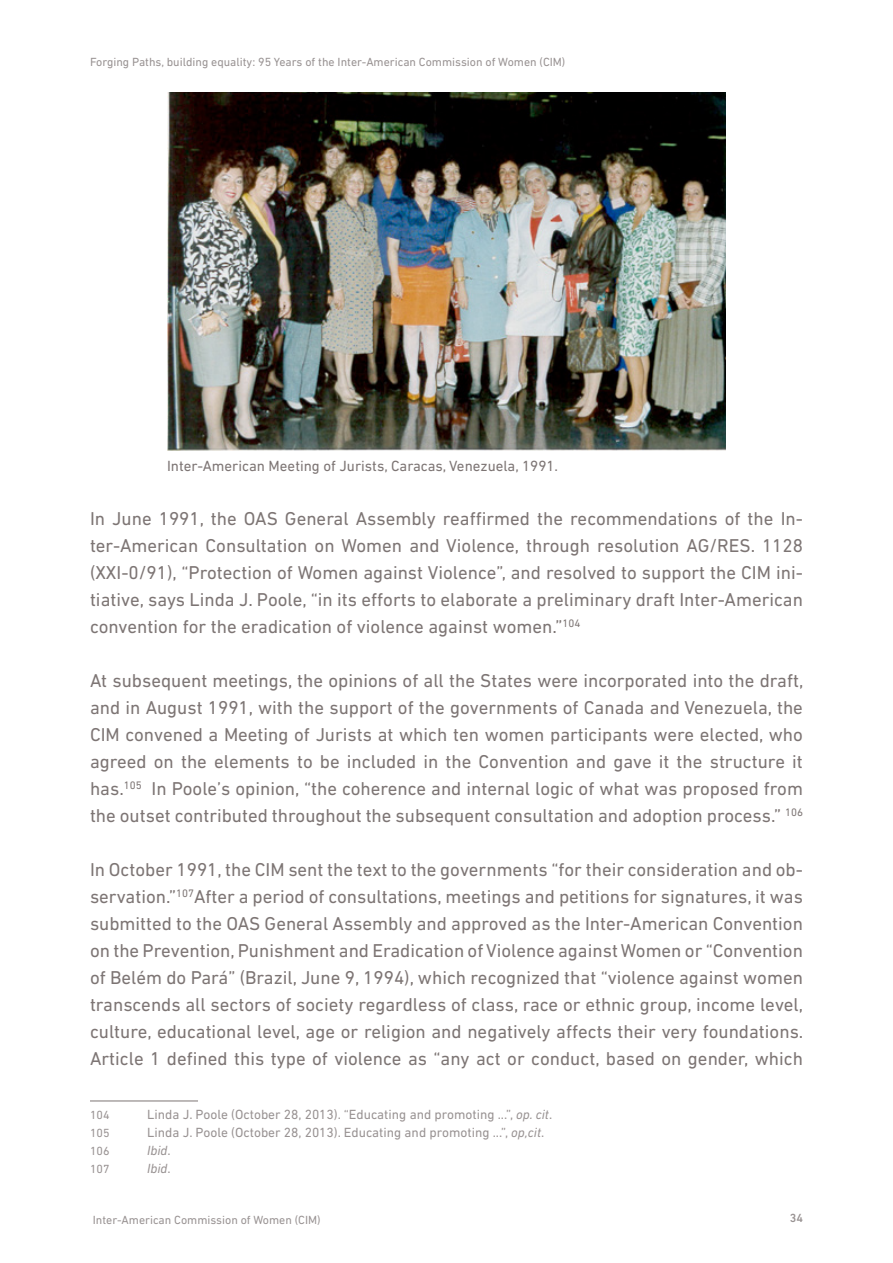
<style>
.page{position:relative;width:893px;height:1263px;background:#fff}
.page>*{position:absolute;margin:0;border:0;box-sizing:border-box;transform-origin:0 0}
.t1{font:18.9px/27px "DIN Next LT Pro";color:#7d7574;text-align:justify}
.t2{font:15px "DIN Next LT Pro";color:#7d7574}
.t3{font:13.5px "DIN Next LT Pro";color:#999393}
.t4{font:italic 13.5px "DIN Next LT Pro";color:#999393}
.t5{font:12px "DIN Next LT Pro";color:#999393}
.t6{font:500 12px "DIN Next LT Pro";color:#999393}
.s1{font-style:italic}
.s2{font-style:normal}
</style>
<div class="page">
<hr style="left:90px;top:1100px;width:108px;height:1px;background:#7d7574">
<img style="left:167px;top:93px;width:559px;height:358px">
<p class="t5" style="left:90px;top:55px;width:477px">Forging Paths, building equality: 95 Years of the Inter-American Commission of Women (CIM)</p>
<p class="t2" style="left:167px;top:457px;width:393px">Inter-American Meeting of Jurists, Caracas, Venezuela, 1991.</p>
<p class="t1" style="left:90px;top:505px;width:714px">In June 1991, the OAS General Assembly reaffirmed the recommendations of the In&shy;ter-American Consultation on Women and Violence, through resolution AG/RES. 1128 (XXI-0/91), “Protection of Women against Violence”, and resolved to support the CIM ini&shy;tiative, says Linda J. Poole, “in its efforts to elaborate a preliminary draft Inter-American convention for the eradication of violence against women.”<sup>104</sup></p>
<p class="t1" style="left:90px;top:667px;width:715px">At subsequent meetings, the opinions of all the States were incorporated into the draft, and in August 1991, with the support of the governments of Canada and Venezuela, the CIM convened a Meeting of Jurists at which ten women participants were elected, who agreed on the elements to be included in the Convention and gave it the structure it has.<sup>105</sup> In Poole’s opinion, “the coherence and internal logic of what was proposed from the outset contributed throughout the subsequent consultation and adoption process.” <sup>106</sup></p>
<p class="t1" style="left:90px;top:856px;width:715px">In October 1991, the CIM sent the text to the governments “for their consideration and ob&shy;servation.”<sup>107</sup>After a period of consultations, meetings and petitions for signatures, it was submitted to the OAS General Assembly and approved as the Inter-American Convention on the Prevention, Punishment and Eradication of Violence against Women or “Convention of Belém do Pará” (Brazil, June 9, 1994), which recognized that “violence against women transcends all sectors of society regardless of class, race or ethnic group, income level, culture, educational level, age or religion and negatively affects their very foundations.<br>Article 1 defined this type of violence as “any act or conduct, based on gender, which</p>
<p class="t5" style="left:90px;top:1108px;width:21px">104</p>
<p class="t3" style="left:147px;top:1106px;width:406px">Linda J. Poole (October 28, 2013). “Educating and promoting ...”, <span class="s1">op. cit</span>.</p>
<p class="t5" style="left:90px;top:1126px;width:21px">105</p>
<p class="t3" style="left:147px;top:1124px;width:399px">Linda J. Poole (October 28, 2013). Educating and promoting ...”, <span class="s1">op,cit</span>.</p>
<p class="t5" style="left:90px;top:1144px;width:21px">106</p>
<p class="t4" style="left:147px;top:1142px;width:25px">Ibid<span class="s2">.</span></p>
<p class="t5" style="left:90px;top:1162px;width:21px">107</p>
<p class="t4" style="left:147px;top:1160px;width:25px">Ibid<span class="s2">.</span></p>
<p class="t5" style="left:93px;top:1213px;width:229px">Inter-American Commission of Women (CIM)</p>
<p class="t6" style="left:790px;top:1211px;width:15px">34</p>
</div>
